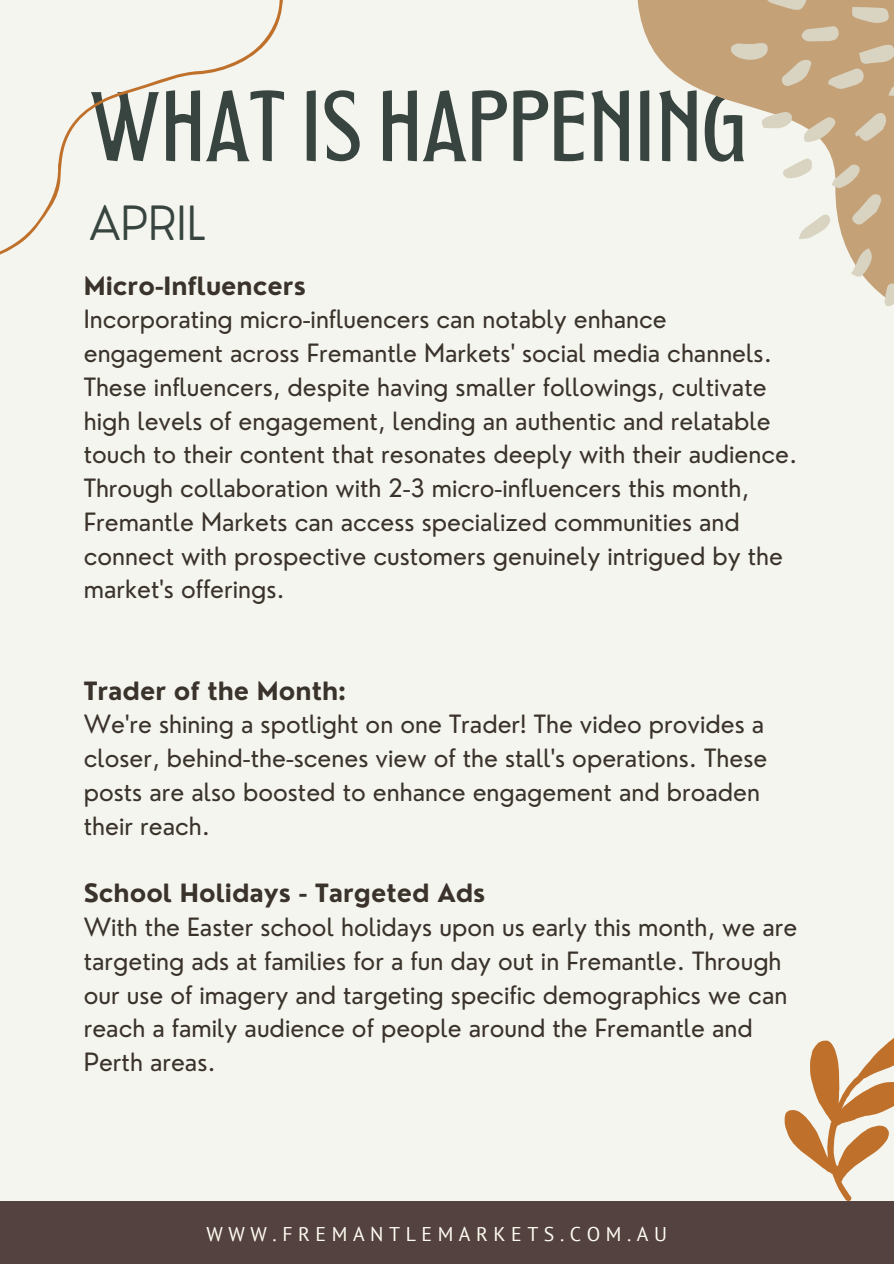
<style>
.page{position:relative;width:894px;height:1264px;background:#fff}
.page>*{position:absolute;margin:0;border:0;box-sizing:border-box;transform-origin:0 0}
.t1{font:81px "Montagna LTD";color:#374440}
.t2{font:300 46.05px "Nourd";color:#374440}
.t3{font:24.6px/33.8px "Nourd";color:#3a332b}
.t4{font:19.8px "PT Sans";letter-spacing:.28em;color:#fffdf1}
.s1{font-weight:700}
</style>
<div class="page">
<div style="left:0;top:0;width:893px;height:1263px;background:#f5f5ef"></div>
<div style="left:0;top:1201px;width:893px;height:62px;background:#544241"></div>
<svg style="left:637px;top:0;width:256px;height:297px"></svg>
<svg style="left:893px;top:129px;width:1px;height:41px"></svg>
<svg style="left:854px;top:111px;width:33px;height:32px"></svg>
<svg style="left:729px;top:0;width:164px;height:101px;background:#c8aa85"></svg>
<svg style="left:803px;top:116px;width:33px;height:28px"></svg>
<svg style="left:760px;top:111px;width:32px;height:18px"></svg>
<svg style="left:782px;top:158px;width:99px;height:82px"></svg>
<svg style="left:850px;top:247px;width:21px;height:31px"></svg>
<svg style="left:884px;top:283px;width:9px;height:23px"></svg>
<svg style="left:784px;top:1038px;width:109px;height:163px"></svg>
<svg style="left:0;top:0;width:283px;height:255px"></svg>
<p class="t1" style="left:89px;top:90px;width:659px">WHAT IS HAPPENING</p>
<p class="t2" style="left:89px;top:194px;width:117px">APRIL</p>
<h1 class="t3" style="left:84px;top:268px;width:715px"><span class="s1">Micro-Influencers<br></span>Incorporating micro-influencers can notably enhance engagement across Fremantle Markets' social media channels.<br>These influencers, despite having smaller followings, cultivate high levels of engagement, lending an authentic and relatable touch to their content that resonates deeply with their audience.<br>Through collaboration with 2-3 micro-influencers this month, Fremantle Markets can access specialized communities and connect with prospective customers genuinely intrigued by the market's offerings.</h1>
<h2 class="t3" style="left:84px;top:673px;width:685px"><span class="s1">Trader of the Month:<br></span>We're shining a spotlight on one Trader! The video provides a closer, behind-the-scenes view of the stall's operations. These posts are also boosted to enhance engagement and broaden their reach.</h2>
<h3 class="t3" style="left:84px;top:876px;width:715px"><span class="s1">School Holidays - Targeted Ads<br></span>With the Easter school holidays upon us early this month, we are targeting ads at families for a fun day out in Fremantle. Through our use of imagery and targeting specific demographics we can reach a family audience of people around the Fremantle and Perth areas.</h3>
<p class="t4" style="left:206px;top:1221px;width:462px">WWW.FREMANTLEMARKETS.COM.AU</p>
</div>
